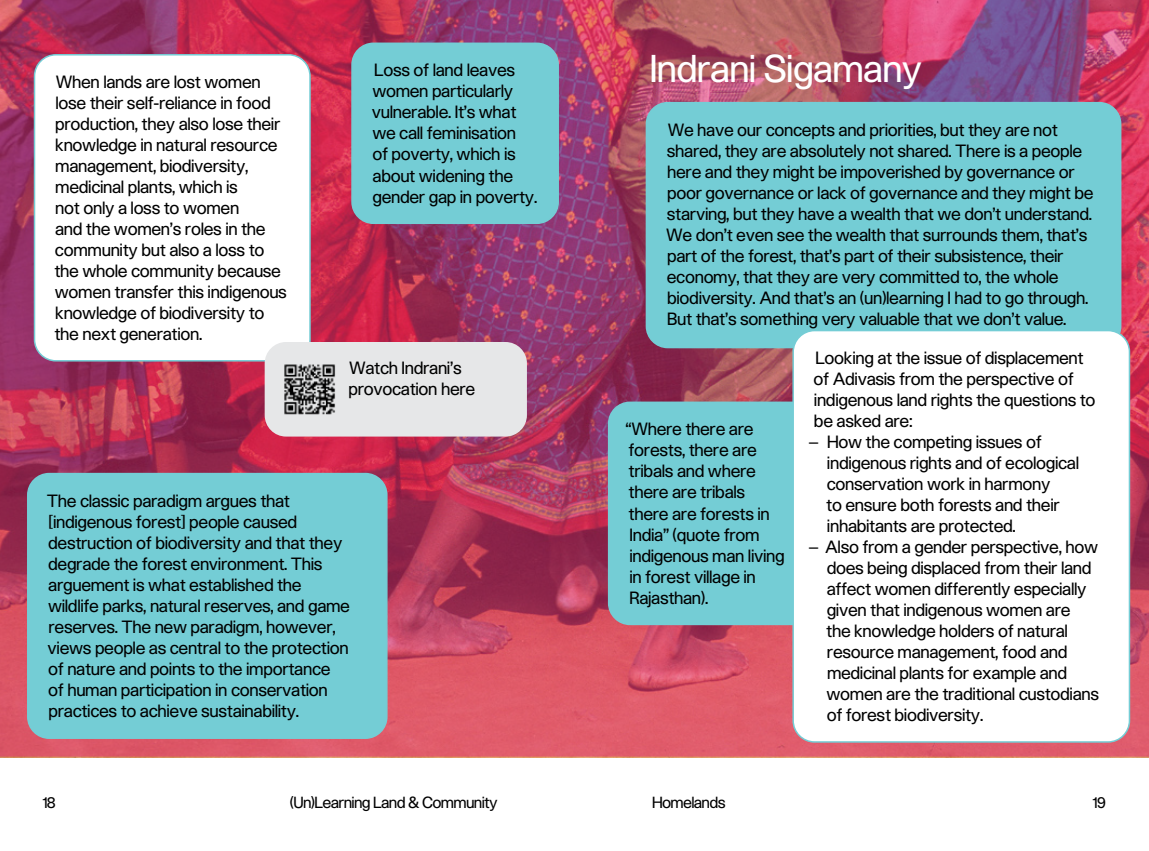
<style>
.page{position:relative;width:1149px;height:851px;background:#fff}
.page>*{position:absolute;margin:0;border:0;box-sizing:border-box;transform-origin:0 0}
.t1{font:36px "Sh Unica Haas 21";letter-spacing:.02em;color:#fff}
.t2{font:16.5px/21px "Sh Unica Haas 21";letter-spacing:.02em;color:#000}
.t3{font:15px "Sh Unica Haas 21";color:#000}
</style>
<div class="page">
<img style="left:0;top:0;width:1148px;height:756px">
<div style="left:35px;top:55px;width:275px;height:306px;background:#fff;border-radius:21px"></div>
<div style="left:34px;top:54px;width:277px;height:307px;border:2px solid #74cdd5;border-radius:21px"></div>
<div style="left:646px;top:103px;width:474px;height:244px;background:#74cdd5;border-radius:21px"></div>
<div style="left:645px;top:102px;width:475px;height:246px;border:2px solid #74cdd5;border-radius:21px"></div>
<div style="left:352px;top:43px;width:206px;height:180px;background:#74cdd5;border-radius:21px"></div>
<div style="left:351px;top:43px;width:207px;height:181px;border:2px solid #74cdd5;border-radius:21px"></div>
<div style="left:28px;top:473px;width:358px;height:265px;background:#74cdd5;border-radius:21px"></div>
<div style="left:27px;top:472px;width:360px;height:266px;border:2px solid #74cdd5;border-radius:21px"></div>
<div style="left:608px;top:402px;width:206px;height:222px;background:#74cdd5;border-radius:21px"></div>
<div style="left:607px;top:401px;width:208px;height:224px;border:2px solid #74cdd5;border-radius:21px"></div>
<div style="left:264px;top:342px;width:262px;height:94px;background:#e6e7e8;border-radius:21px"></div>
<img style="left:284px;top:364px;width:52px;height:51px">
<div style="left:793px;top:330px;width:336px;height:411px;background:#fff;border-radius:21px"></div>
<div style="left:792px;top:330px;width:337px;height:412px;border:2px solid #74cdd5;border-radius:21px"></div>
<p class="t2" style="left:55px;top:71px;width:233px">When lands are lost women lose their self-reliance in food production, they also lose their knowledge in natural resource management, biodiversity, medicinal plants, which is<br>not only a loss to women<br>and the women’s roles in the community but also a loss to the whole community because women transfer this indigenous knowledge of biodiversity to the next generation.</p>
<p class="t2" style="left:372px;top:60px;width:166px">Loss of land leaves women particularly vulnerable. It's what we call feminisation<br>of poverty, which is about widening the gender gap in poverty.</p>
<h1 class="t1" style="left:650px;top:47px;width:272px">Indrani Sigamany</h1>
<p class="t2" style="left:666px;top:119px;width:428px">We have our concepts and priorities, but they are not shared, they are absolutely not shared. There is a people here and they might be impoverished by governance or poor governance or lack of governance and they might be starving, but they have a wealth that we don’t understand.<br>We don’t even see the wealth that surrounds them, that’s part of the forest, that’s part of their subsistence, their economy, that they are very committed to, the whole biodiversity. And that’s an (un)learning I had to go through.<br>But that’s something very valuable that we don’t value.</p>
<p class="t2" style="left:349px;top:358px;width:128px">Watch Indrani's provocation here</p>
<p class="t2" style="left:813px;top:347px;width:283px">Looking at the issue of displacement of Adivasis from the perspective of indigenous land rights the questions to be asked are:</p>
<p class="t2" style="left:826px;top:431px;width:254px;text-indent:-18px">– How the competing issues of indigenous rights and of ecological conservation work in harmony<br>to ensure both forests and their inhabitants are protected.</p>
<p class="t2" style="left:826px;top:536px;width:274px;text-indent:-18px">– Also from a gender perspective, how does being displaced from their land affect women differently especially given that indigenous women are<br>the knowledge holders of natural resource management, food and medicinal plants for example and women are the traditional custodians of forest biodiversity.</p>
<p class="t2" style="left:625px;top:419px;width:160px">“Where there are forests, there are tribals and where there are tribals there are forests in<br>India” (quote from indigenous man living in forest village in<br>Rajasthan).</p>
<p class="t2" style="left:47px;top:490px;width:304px">The classic paradigm argues that [indigenous forest] people caused destruction of biodiversity and that they degrade the forest environment. This arguement is what established the wildlife parks, natural reserves, and game reserves. The new paradigm, however, views people as central to the protection of nature and points to the importance<br>of human participation in conservation practices to achieve sustainability.</p>
<p class="t3" style="left:43px;top:793px;width:14px">18</p>
<p class="t3" style="left:290px;top:793px;width:209px">(Un)Learning Land &amp; Community</p>
<p class="t3" style="left:652px;top:793px;width:74px">Homelands</p>
<p class="t3" style="left:1092px;top:793px;width:14px">19</p>
</div>
